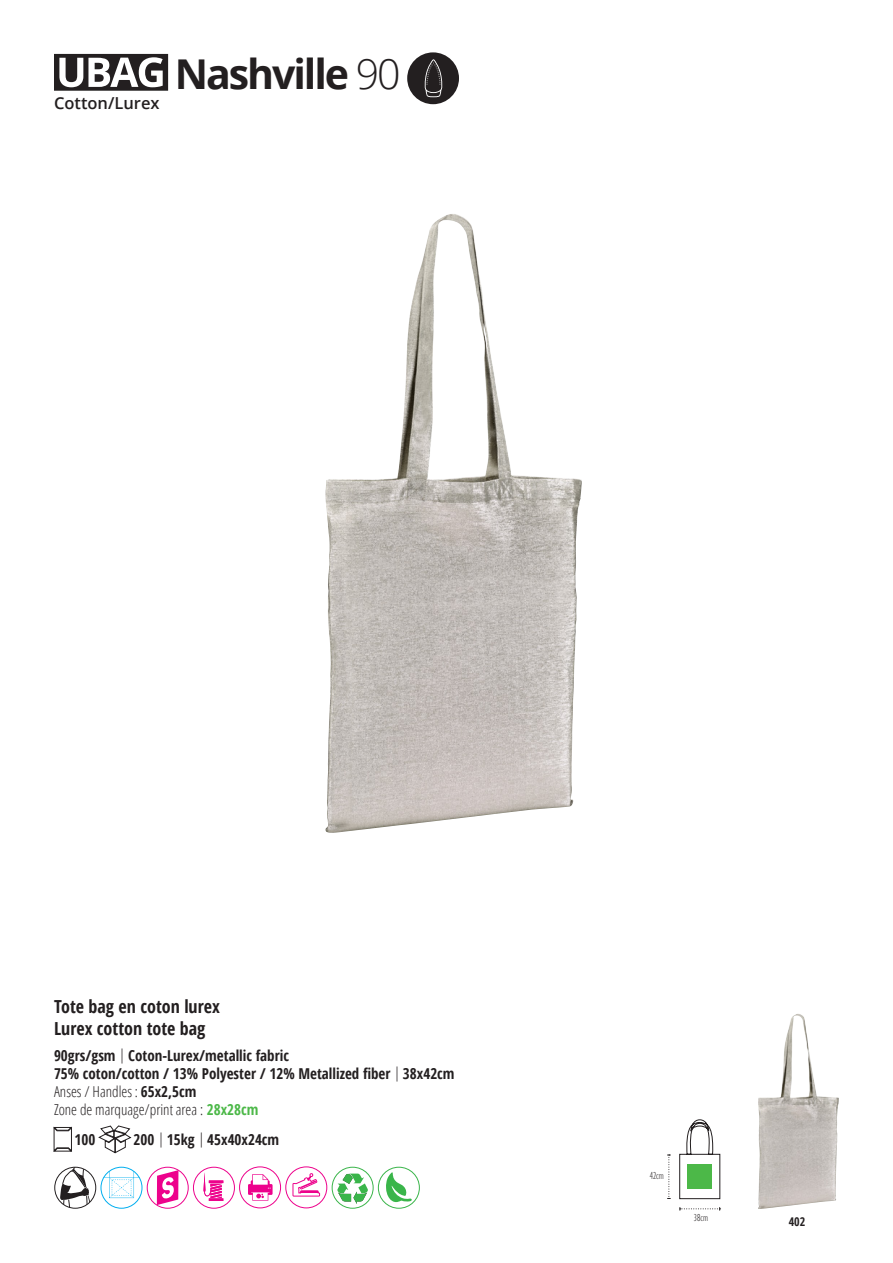
<style>
.page{position:relative;width:893px;height:1263px;background:#fff}
.page>*{position:absolute;margin:0;border:0;box-sizing:border-box;transform-origin:0 0}
.t1{font:700 41.1px "Open Sans";letter-spacing:-.05em;color:#231f20}
.t2{font:700 condensed 18px/21.6px "Open Sans";color:#231f20}
.t3{font:600 16.5px "Open Sans";color:#231f20}
.t4{font:700 condensed 15px/18px "Open Sans";color:#231f20}
.t5{font:700 condensed 12px "Open Sans";color:#231f20}
.t6{font:300 condensed 10.5px "Gill Sans Nova";color:#231f20}
.s1{font-weight:300}
.s2{color:#4cb848}
</style>
<div class="page">
<svg style="left:54px;top:54px;width:114px;height:37px"></svg>
<svg style="left:407px;top:52px;width:52px;height:52px"></svg>
<svg style="left:54px;top:1127px;width:18px;height:24px"></svg>
<svg style="left:99px;top:1126px;width:32px;height:27px"></svg>
<svg style="left:679px;top:1207px;width:42px;height:3px"></svg>
<svg style="left:667px;top:1154px;width:4px;height:45px"></svg>
<svg style="left:679px;top:1119px;width:41px;height:80px"></svg>
<div style="left:688px;top:1164px;width:24px;height:25px;background:#4cb848"></div>
<img style="left:758px;top:1014px;width:81px;height:195px">
<img style="left:325px;top:215px;width:257px;height:618px">
<div style="left:55px;top:1167px;width:41px;height:41px;border:1px solid #231f20;border-radius:50%"></div>
<svg style="left:60px;top:1167px;width:31px;height:41px"></svg>
<div style="left:101px;top:1167px;width:41px;height:41px;border:1px solid #00aeef;border-radius:50%"></div>
<svg style="left:104px;top:1171px;width:35px;height:27px"></svg>
<div style="left:147px;top:1167px;width:41px;height:41px;border:1px solid #ed028c;border-radius:50%"></div>
<svg style="left:157px;top:1170px;width:21px;height:35px"></svg>
<div style="left:193px;top:1167px;width:42px;height:41px;border:1px solid #ed028c;border-radius:50%"></div>
<svg style="left:204px;top:1172px;width:19px;height:29px"></svg>
<div style="left:239px;top:1167px;width:42px;height:41px;border:1px solid #ed028c;border-radius:50%"></div>
<svg style="left:248px;top:1174px;width:25px;height:26px"></svg>
<div style="left:286px;top:1167px;width:41px;height:41px;border:1px solid #ed028c;border-radius:50%"></div>
<svg style="left:292px;top:1172px;width:28px;height:24px"></svg>
<div style="left:332px;top:1167px;width:41px;height:41px;border:1px solid #3ab54a;border-radius:50%"></div>
<svg style="left:337px;top:1173px;width:31px;height:31px"></svg>
<div style="left:378px;top:1167px;width:42px;height:41px;border:1px solid #3ab54a;border-radius:50%"></div>
<svg style="left:386px;top:1172px;width:26px;height:30px"></svg>
<p class="t3" style="left:54px;top:91px;width:107px">Cotton/Lurex</p>
<h1 class="t1" style="left:175px;top:45px;width:227px">Nashville <span class="s1">90</span></h1>
<p class="t2" style="left:54px;top:995px;width:167px">Tote bag en coton lurex<br>Lurex cotton tote bag</p>
<p class="t4" style="left:54px;top:1046px;width:402px">90grs/gsm <span class="s1">|</span> Coton-Lurex/metallic fabric<br>75% coton/cotton / 13% Polyester / 12% Metallized fiber <span class="s1">|</span> 38x42cm <span class="s1">Anses / Handles :</span> 65x2,5cm<br><span class="s1">Zone de marquage/print area :</span> <span class="s2">28x28cm</span></p>
<p class="t4" style="left:75px;top:1130px;width:22px">100</p>
<p class="t4" style="left:134px;top:1130px;width:147px">200 <span class="s1">|</span> 15kg <span class="s1">|</span> 45x40x24cm</p>
<p class="t6" style="left:650px;top:1169px;width:16px">42cm</p>
<p class="t6" style="left:694px;top:1211px;width:16px">38cm</p>
<p class="t5" style="left:789px;top:1213px;width:18px">402</p>
</div>
